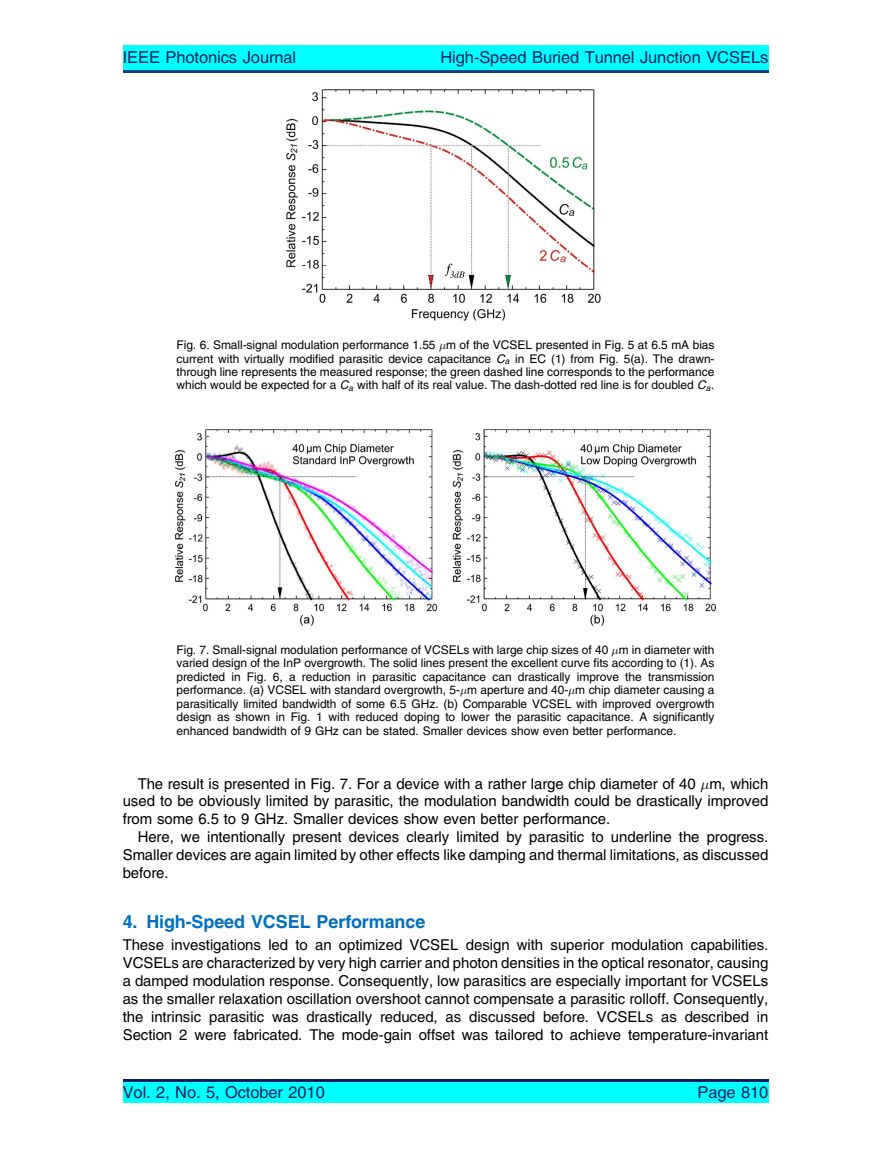
<style>
.page{position:relative;width:891px;height:1161px;background:#fff}
.page>*{position:absolute;margin:0;border:0;box-sizing:border-box;transform-origin:0 0}
.t1{font:18px "Adv T Tb 4 a 90 e 5 b.B";color:#0170c0}
.t2{font:16.5px "Adv T Tb 54 a 34 f 7";color:#012060}
.t3{font:15px/18px "Adv T Tb 54 a 34 f 7";color:#000;text-align:justify}
.t4{font:12px/13.5px "Adv T Tb 54 a 34 f 7";color:#000;text-align:justify}
.s1{font-family:"Adv P4 C4 E51"}
.s2{font-family:"Adv T Tbdfc 2815.BI"}
</style>
<div class="page">
<img style="left:175px;top:430px;width:541px;height:196px">
<img style="left:286px;top:90px;width:315px;height:231px">
<div style="left:123px;top:45px;width:645px;height:28px;background:#0ff"></div>
<hr style="left:123px;top:70px;width:645px;height:3px;background:#004684">
<div style="left:123px;top:1079px;width:645px;height:24px;background:#0ff"></div>
<hr style="left:123px;top:1079px;width:645px;height:3px;background:#012060">
<h2 class="t2" style="left:123px;top:51px;width:175px">IEEE Photonics Journal</h2>
<h2 class="t2" style="left:441px;top:51px;width:329px">High-Speed Buried Tunnel Junction VCSELs</h2>
<p class="t4" style="left:177px;top:339px;width:539px">Fig. 6. Small-signal modulation performance 1.55 <span class="s1">-</span>m of the VCSEL presented in Fig. 5 at 6.5 mA bias current with virtually modified parasitic device capacitance <span class="s2">C</span><sub>a</sub> in EC (1) from Fig. 5(a). The drawn&shy;through line represents the measured response; the green dashed line corresponds to the performance which would be expected for a <span class="s2">C</span><sub>a</sub> with half of its real value. The dash-dotted red line is for doubled <span class="s2">C</span><sub>a</sub>.</p>
<p class="t4" style="left:177px;top:644px;width:539px">Fig. 7. Small-signal modulation performance of VCSELs with large chip sizes of 40 <span class="s1">-</span>m in diameter with varied design of the InP overgrowth. The solid lines present the excellent curve fits according to (1). As predicted in Fig. 6, a reduction in parasitic capacitance can drastically improve the transmission performance. (a) VCSEL with standard overgrowth, 5-<span class="s1">-</span>m aperture and 40-<span class="s1">-</span>m chip diameter causing a parasitically limited bandwidth of some 6.5 GHz. (b) Comparable VCSEL with improved overgrowth design as shown in Fig. 1 with reduced doping to lower the parasitic capacitance. A significantly enhanced bandwidth of 9 GHz can be stated. Smaller devices show even better performance.</p>
<p class="t3" style="left:123px;top:776px;width:647px;text-indent:15px">The result is presented in Fig. 7. For a device with a rather large chip diameter of 40 <span class="s1">-</span>m, which used to be obviously limited by parasitic, the modulation bandwidth could be drastically improved from some 6.5 to 9 GHz. Smaller devices show even better performance.</p>
<p class="t3" style="left:123px;top:829px;width:647px;text-indent:15px">Here, we intentionally present devices clearly limited by parasitic to underline the progress.<br>Smaller devices are again limited by other effects like damping and thermal limitations, as discussed before.</p>
<h1 class="t1" style="left:123px;top:915px;width:304px">4. High-Speed VCSEL Performance</h1>
<p class="t3" style="left:123px;top:938px;width:647px">These investigations led to an optimized VCSEL design with superior modulation capabilities.<br>VCSELs are characterized by very high carrier and photon densities in the optical resonator, causing a damped modulation response. Consequently, low parasitics are especially important for VCSELs as the smaller relaxation oscillation overshoot cannot compensate a parasitic rolloff. Consequently, the intrinsic parasitic was drastically reduced, as discussed before. VCSELs as described in Section 2 were fabricated. The mode-gain offset was tailored to achieve temperature-invariant</p>
<h2 class="t2" style="left:123px;top:1087px;width:204px">Vol. 2, No. 5, October 2010</h2>
<h2 class="t2" style="left:697px;top:1087px;width:72px">Page 810</h2>
</div>
